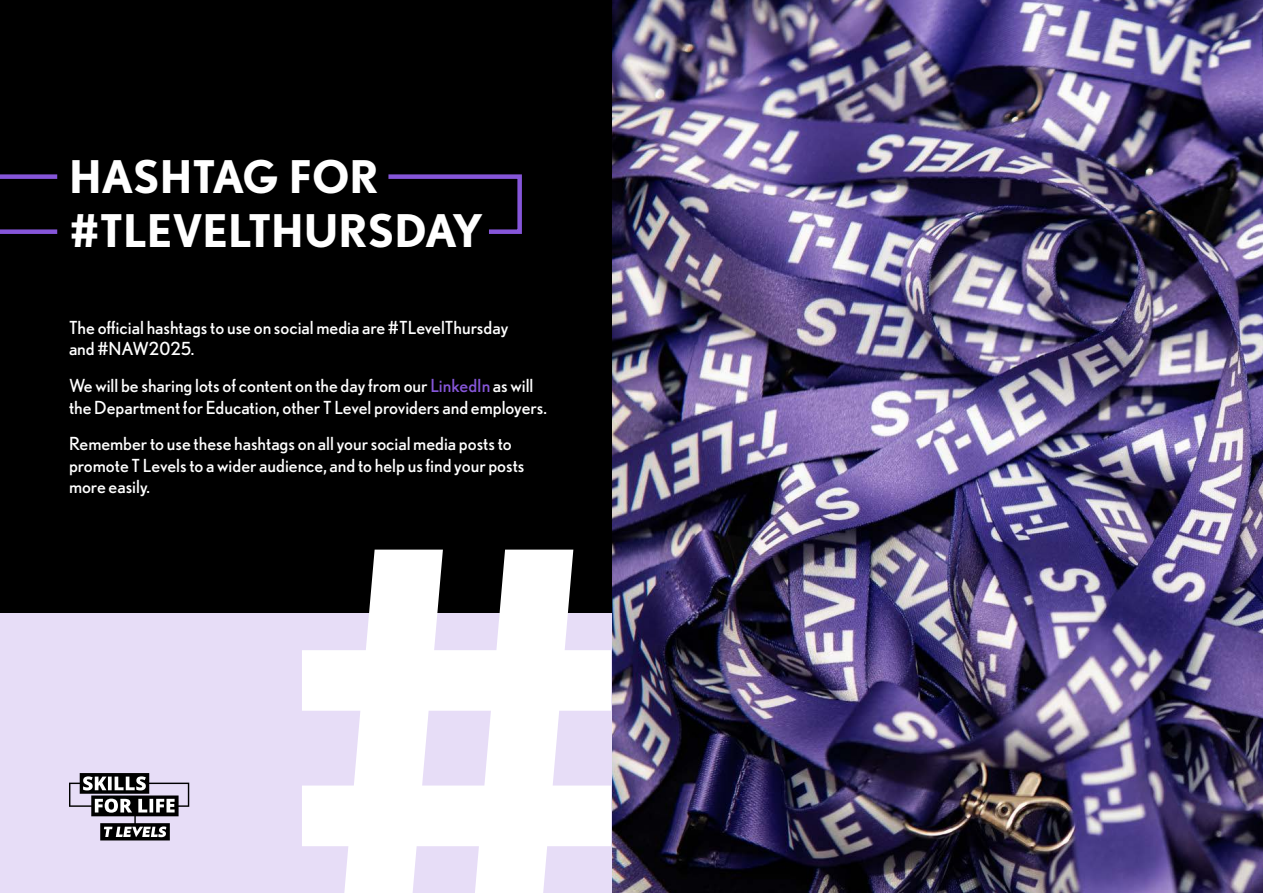
<style>
.page{position:relative;width:1263px;height:893px;background:#fff}
.page>*{position:absolute;margin:0;border:0;box-sizing:border-box;transform-origin:0 0}
.t1{font:700 546.15px "Nobel";color:#fff}
.t2{font:700 45px/54px "Nobel";color:#fff}
.t3{font:18px/21.6px "Nobel";color:#fff}
.s1{color:#8656d9}
</style>
<div class="page">
<img style="left:612px;top:0;width:651px;height:893px">
<div style="left:0;top:475px;width:611px;height:418px;background:#e7ddf7"></div>
<div style="left:0;top:0;width:612px;height:612px;background:#000"></div>
<svg style="left:69px;top:773px;width:120px;height:67px"></svg>
<svg style="left:0;top:174px;width:58px;height:60px"></svg>
<svg style="left:388px;top:174px;width:134px;height:60px"></svg>
<h2 class="t2" style="left:69px;top:149px;width:416px">HASHTAG FOR #TLEVELTHURSDAY</h2>
<p class="t3" style="left:69px;top:316px;width:441px">The official hashtags to use on social media are #TLevelThursday and #NAW2025.</p>
<p class="t3" style="left:69px;top:374px;width:479px">We will be sharing lots of content on the day from our <span class="s1">LinkedIn</span> as will the Department for Education, other T Level providers and employers.</p>
<p class="t3" style="left:69px;top:433px;width:457px">Remember to use these hashtags on all your social media posts to promote T Levels to a wider audience, and to help us find your posts more easily.</p>
<h1 class="t1" style="left:269px;top:426px;width:376px">#</h1>
</div>
